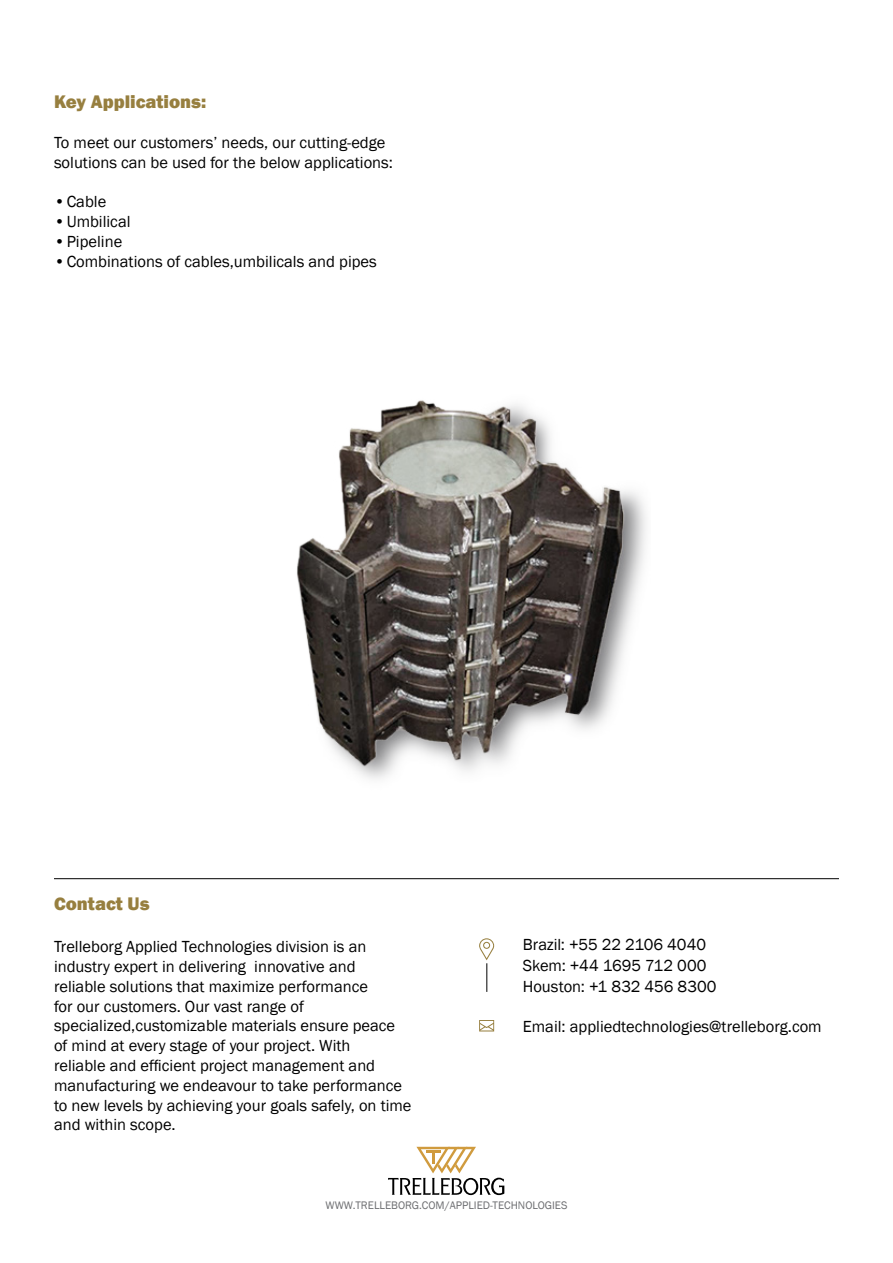
<style>
.page{position:relative;width:893px;height:1263px;background:#fff}
.page>*{position:absolute;margin:0;border:0;box-sizing:border-box;transform-origin:0 0}
.t1{font:800 18.75px "Franklin Gothic";color:#977f3f}
.t2{font:16.5px/19.8px "Franklin Gothic";color:#000}
.t3{font:11.25px "Franklin Gothic";color:#6d6e71}
</style>
<div class="page">
<img style="left:297px;top:400px;width:349px;height:379px">
<hr style="left:54px;top:878px;width:785px;height:1px;background:#000">
<svg style="left:388px;top:1147px;width:116px;height:48px"></svg>
<svg style="left:479px;top:938px;width:15px;height:54px"></svg>
<svg style="left:479px;top:1020px;width:15px;height:11px"></svg>
<p class="t1" style="left:54px;top:90px;width:154px">Key Applications:</p>
<p class="t2" style="left:54px;top:133px;width:340px">To meet our customers’ needs, our cutting-edge solutions can be used for the below applications:</p>
<p class="t2" style="left:54px;top:192px;width:54px">•Cable</p>
<p class="t2" style="left:54px;top:212px;width:78px">•Umbilical</p>
<p class="t2" style="left:54px;top:232px;width:70px">•Pipeline</p>
<p class="t2" style="left:54px;top:252px;width:324px">•Combinations of cables,umbilicals and pipes</p>
<p class="t1" style="left:54px;top:891px;width:97px">Contact Us</p>
<p class="t2" style="left:54px;top:937px;width:359px">Trelleborg Applied Technologies division is an industry expert in delivering innovative and<br>reliable solutions that maximize performance<br>for our customers. Our vast range of specialized,customizable materials ensure peace of mind at every stage of your project. With<br>reliable and efficient project management and manufacturing we endeavour to take performance to new levels by achieving your goals safely, on time and within scope.</p>
<p class="t2" style="left:523px;top:934px;width:195px;line-height:21px">Brazil: +55 22 2106 4040<br>Skem: +44 1695 712 000<br>Houston: +1 832 456 8300</p>
<p class="t2" style="left:523px;top:1016px;width:300px">Email: appliedtechnologies@trelleborg.com</p>
<p class="t3" style="left:325px;top:1199px;width:243px">WWW.TRELLEBORG.COM/APPLIED-TECHNOLOGIES</p>
</div>
